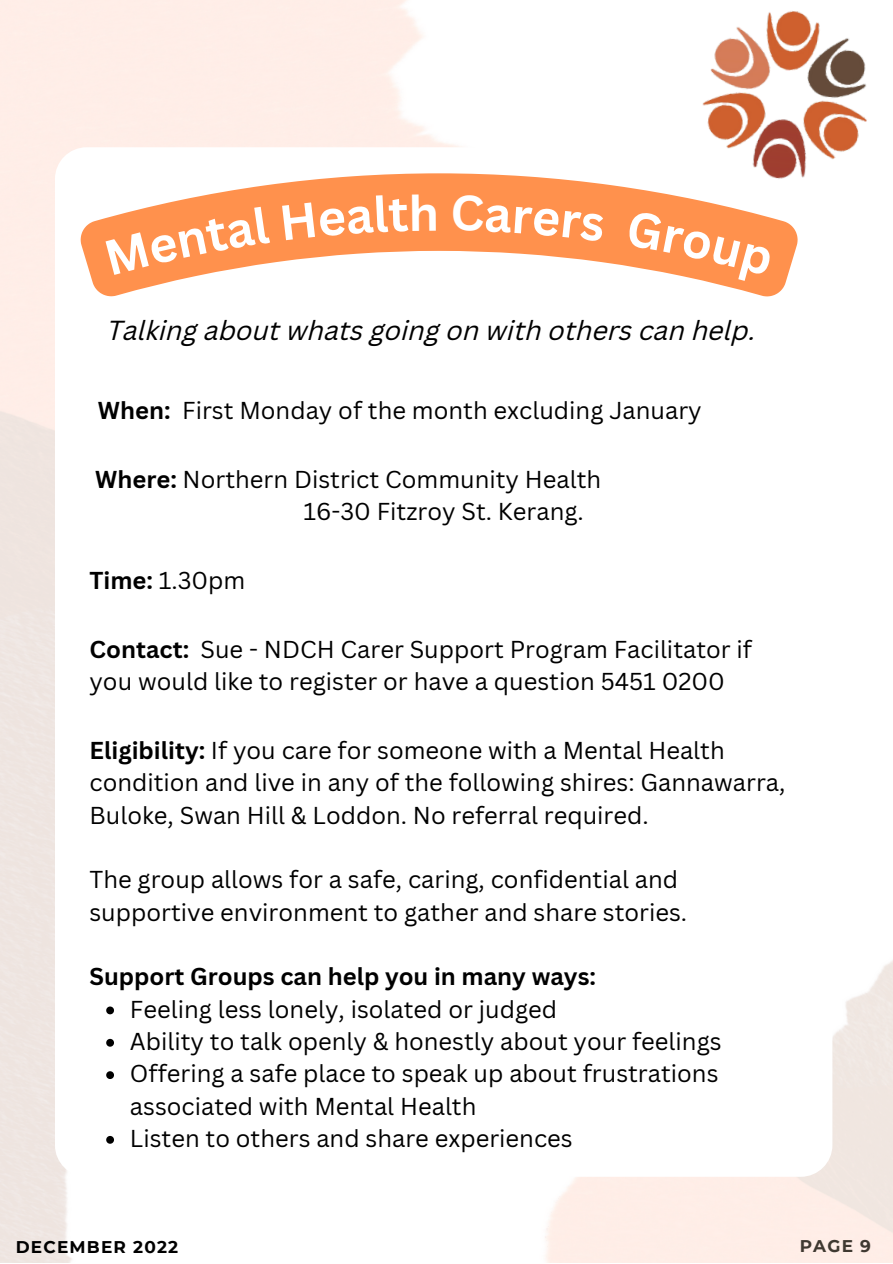
<style>
.page{position:relative;width:893px;height:1264px;background:#fff}
.page>*{position:absolute;margin:0;border:0;box-sizing:border-box;transform-origin:0 0}
.t1{font:italic 26.7px "Canva Sans";color:#000}
.t2{font:23.85px/32.4px "Canva Sans";color:#000}
.t3{font:700 23.85px "Canva Sans";color:#000}
.t4{font:700 16.95px "Montserrat";letter-spacing:.07em;color:#000}
.t5{font:700 16.95px "Montserrat";color:#3f3931}
.s1{font-weight:700}
</style>
<div class="page">
<svg style="left:81px;top:173px;width:716px;height:123px"></svg>
<svg style="left:106px;top:1006px;width:8px;height:8px"></svg>
<svg style="left:106px;top:1038px;width:8px;height:8px"></svg>
<svg style="left:106px;top:1071px;width:8px;height:8px"></svg>
<svg style="left:106px;top:1135px;width:8px;height:8px"></svg>
<img style="left:690px;top:10px;width:177px;height:186px">
<div style="left:105px;top:206px;width:165px;height:69px;background:#ff914d"></div>
<div style="left:282px;top:193px;width:154px;height:47px;background:#ff914d"></div>
<div style="left:452px;top:195px;width:152px;height:47px;background:#ff914d"></div>
<svg style="left:627px;top:210px;width:145px;height:76px;background:#ff9c60"></svg>
<p class="t1" style="left:107px;top:320px;width:650px">Talking about whats going on with others can help.</p>
<p class="t2" style="left:98px;top:393px;width:605px"><span class="s1">When:</span> First Monday of the month excluding January</p>
<p class="t2" style="left:303px;top:462px;width:299px;text-indent:-208px"><span class="s1">Where:</span> Northern District Community Health<br>16-30 Fitzroy St. Kerang.</p>
<p class="t2" style="left:89px;top:563px;width:157px"><span class="s1">Time:</span> 1.30pm</p>
<p class="t2" style="left:89px;top:632px;width:664px"><span class="s1">Contact:</span> Sue - NDCH Carer Support Program Facilitator if you would like to register or have a question 5451 0200</p>
<p class="t2" style="left:89px;top:733px;width:697px"><span class="s1">Eligibility:</span> If you care for someone with a Mental Health condition and live in any of the following shires: Gannawarra,<br>Buloke, Swan Hill &amp; Loddon. No referral required.</p>
<p class="t2" style="left:89px;top:862px;width:599px">The group allows for a safe, caring, confidential and supportive environment to gather and share stories.</p>
<p class="t3" style="left:89px;top:959px;width:508px">Support Groups can help you in many ways:</p>
<p class="t2" style="left:130px;top:992px;width:593px">Feeling less lonely, isolated or judged<br>Ability to talk openly &amp; honestly about your feelings Offering a safe place to speak up about frustrations associated with Mental Health<br>Listen to others and share experiences</p>
<p class="t4" style="left:16px;top:1236px;width:164px">DECEMBER 2022</p>
<p class="t5" style="left:799px;top:1235px;width:73px">PAGE 9</p>
</div>
